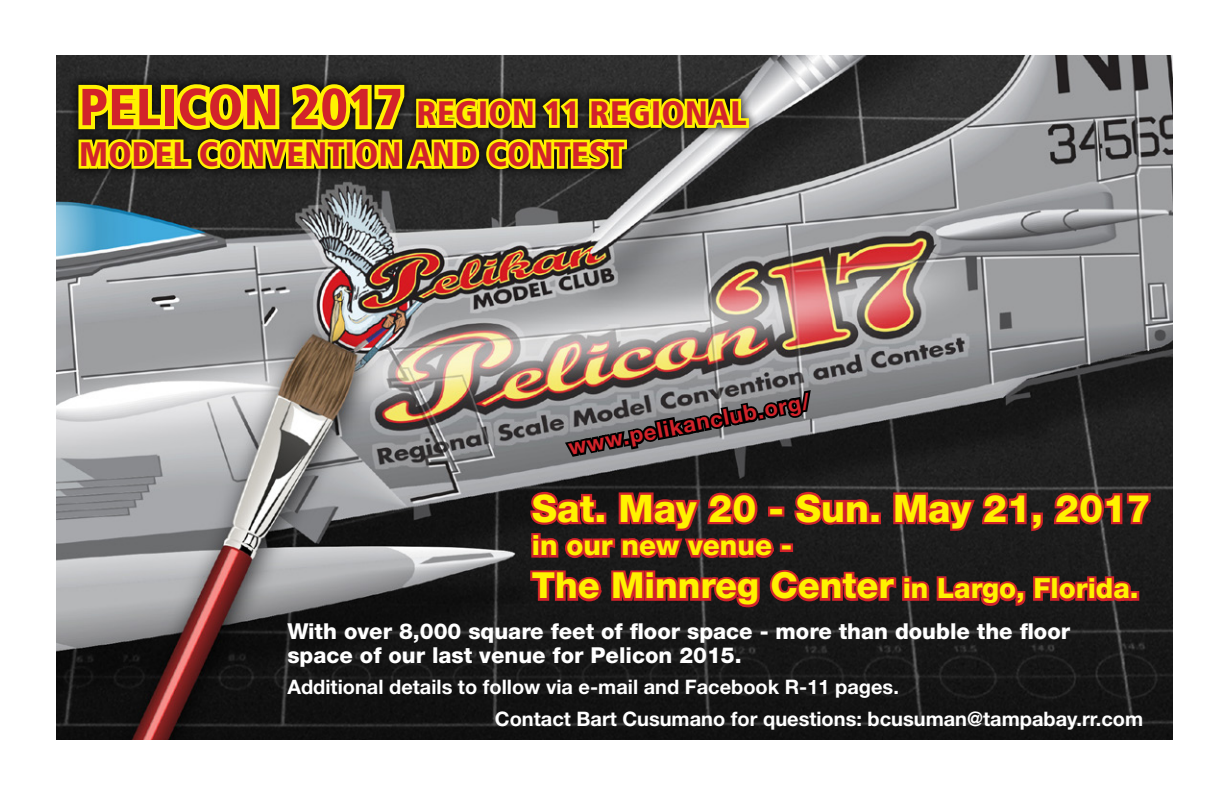
<style>
.page{position:relative;width:1224px;height:792px;background:#fff}
.page>*{position:absolute;margin:0;border:0;box-sizing:border-box;transform-origin:0 0}
.t1{font:800 38px "Helvetica Neue";color:#fff200}
.t2{font:800 36px "Helvetica Neue";color:#fff200}
.t3{font:900 condensed 34px/40.8px "Frutiger";letter-spacing:.01em;color:#d2232a}
.t4{font:800 27.8px "Helvetica Neue";color:#fff200}
.t5{font:800 22px/24px "Helvetica Neue";color:#fff}
.t6{font:700 22px "Helvetica Neue";color:#d2232a}
.t7{font:700 20px "Helvetica Neue";color:#fff}
.s1{font-size:52px}
.s2{font-size:27.8px}
</style>
<div class="page">
<img style="left:56px;top:56px;width:1116px;height:684px">
<svg style="left:528px;top:296px;width:625px;height:331px"></svg>
<div style="left:67px;top:73px;width:692px;height:107px;background:#000;opacity:.75"></div>
<svg style="left:74px;top:62px;width:678px;height:143px"></svg>
<h3 class="t3" style="left:79px;top:93px;width:669px"><span class="s1">PELICON 2017</span> REGION 11 REGIONAL<br>MODEL CONVENTION AND CONTEST</h3>
<p class="t6" style="left:566px;top:434px;width:247px;rotate:-11deg">www.pelikanclub.org/</p>
<h1 class="t1" style="left:532px;top:486px;width:620px">Sat. May 20 - Sun. May 21, 2017</h1>
<h3 class="t4" style="left:532px;top:529px;width:262px">in our new venue -</h3>
<h2 class="t2" style="left:532px;top:564px;width:608px">The Minnreg Center <span class="s2">in Largo, Florida.</span></h2>
<p class="t5" style="left:287px;top:619px;width:784px">With over 8,000 square feet of floor space - more than double the floor space of our last venue for Pelicon 2015.</p>
<p class="t7" style="left:287px;top:674px;width:613px">Additional details to follow via e-mail and Facebook R-11 pages.</p>
<p class="t7" style="left:495px;top:707px;width:650px">Contact Bart Cusumano for questions: bcusuman@tampabay.rr.com</p>
</div>
